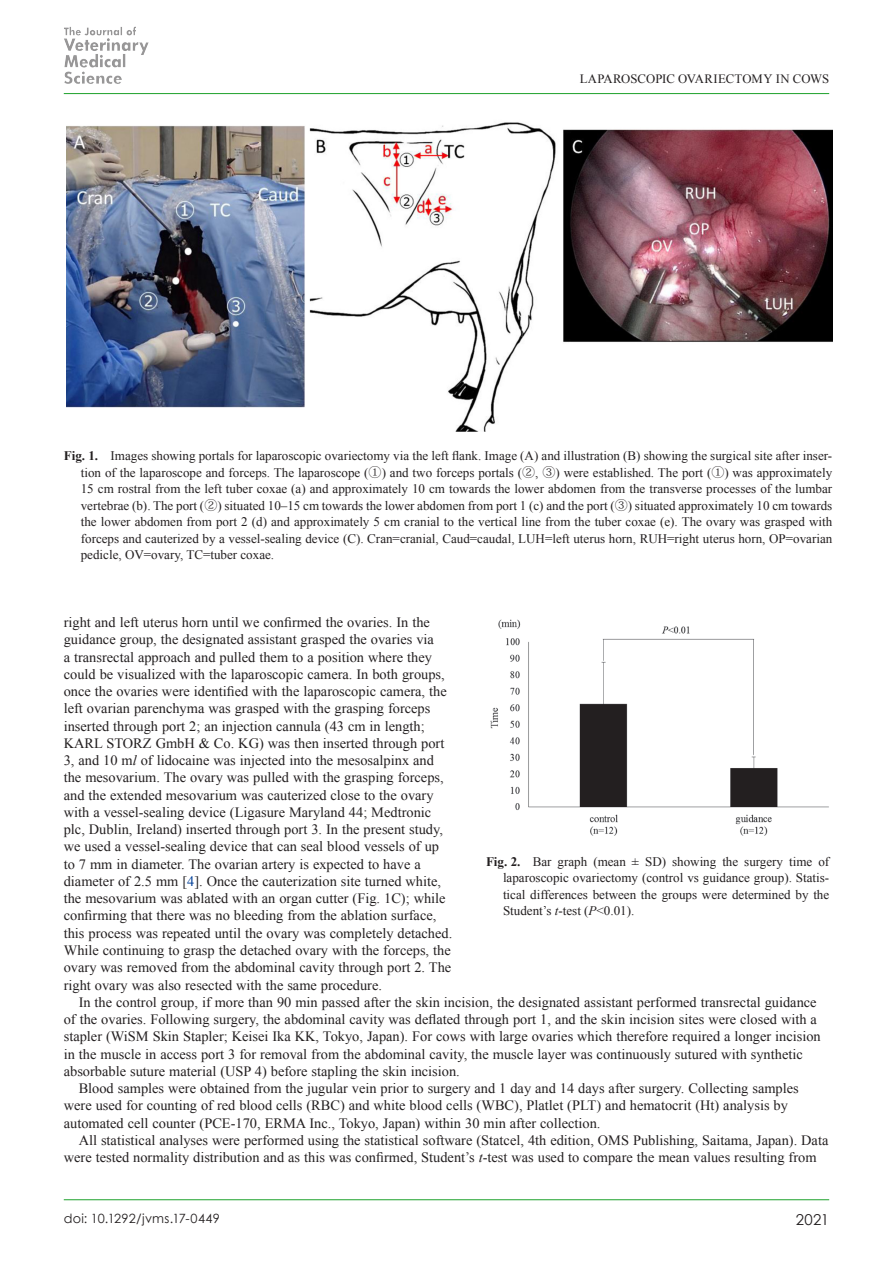
<style>
.page{position:relative;width:893px;height:1263px;background:#fff}
.page>*{position:absolute;margin:0;border:0;box-sizing:border-box;transform-origin:0 0}
.t1{font:15px "Century Gothic";color:#231f20}
.t2{font:14.25px/17.2px "Times New Roman";color:#231f20}
.t3{font:13.05px/16.5px "Times New Roman";color:#231f20;text-align:justify}
.t4{font:12.75px "Times New Roman";letter-spacing:.005em;color:#231f20}
.t5{font:12.75px "Century Gothic";letter-spacing:.02em;color:#231f20}
.s1{font-weight:700}
.s2{font-family:"Koz Min Pro"}
.s3{font-style:italic}
.s4{color:#003f98}
</style>
<div class="page">
<img style="left:64px;top:27px;width:74px;height:24px">
<hr style="left:64px;top:93px;width:765px;height:1px;background:#2aa738">
<hr style="left:64px;top:1199px;width:765px;height:1px;background:#2aa738">
<img style="left:67px;top:122px;width:765px;height:309px">
<img style="left:490px;top:619px;width:339px;height:217px">
<p class="t4" style="left:580px;top:70px;width:251px">LAPAROSCOPIC OVARIECTOMY IN COWS</p>
<p class="t3" style="left:81px;top:447px;width:753px;text-indent:-17px"><span class="s1">Fig. 1.</span> Images showing portals for laparoscopic ovariectomy via the left flank. Image (A) and illustration (B) showing the surgical site after inser&shy;tion of the laparoscope and forceps. The laparoscope (<span class="s2">①</span>) and two forceps portals (<span class="s2">②</span>, <span class="s2">③</span>) were established. The port (<span class="s2">①</span>) was approximately 15 cm rostral from the left tuber coxae (a) and approximately 10 cm towards the lower abdomen from the transverse processes of the lumbar vertebrae (b). The port (<span class="s2">②</span>) situated 10–15 cm towards the lower abdomen from port 1 (c) and the port (<span class="s2">③</span>) situated approximately 10 cm towards the lower abdomen from port 2 (d) and approximately 5 cm cranial to the vertical line from the tuber coxae (e). The ovary was grasped with forceps and cauterized by a vessel-sealing device (C). Cran=cranial, Caud=caudal, LUH=left uterus horn, RUH=right uterus horn, OP=ovarian pedicle, OV=ovary, TC=tuber coxae.</p>
<p class="t2" style="left:64px;top:613px;width:390px">right and left uterus horn until we confirmed the ovaries. In the guidance group, the designated assistant grasped the ovaries via<br>a transrectal approach and pulled them to a position where they could be visualized with the laparoscopic camera. In both groups, once the ovaries were identified with the laparoscopic camera, the left ovarian parenchyma was grasped with the grasping forceps inserted through port 2; an injection cannula (43 cm in length; KARL STORZ GmbH &amp; Co. KG) was then inserted through port 3, and 10 m<span class="s3">l</span> of lidocaine was injected into the mesosalpinx and the mesovarium. The ovary was pulled with the grasping forceps, and the extended mesovarium was cauterized close to the ovary with a vessel-sealing device (Ligasure Maryland 44; Medtronic plc, Dublin, Ireland) inserted through port 3. In the present study, we used a vessel-sealing device that can seal blood vessels of up to 7 mm in diameter. The ovarian artery is expected to have a diameter of 2.5 mm [<span class="s4">4</span>]. Once the cauterization site turned white, the mesovarium was ablated with an organ cutter (Fig. 1C); while confirming that there was no bleeding from the ablation surface, this process was repeated until the ovary was completely detached.<br>While continuing to grasp the detached ovary with the forceps, the ovary was removed from the abdominal cavity through port 2. The right ovary was also resected with the same procedure.</p>
<p class="t2" style="left:79px;top:993px;width:739px">In the control group, if more than 90 min passed after the skin incision, the designated assistant performed transrectal guidance</p>
<p class="t2" style="left:64px;top:1010px;width:755px">of the ovaries. Following surgery, the abdominal cavity was deflated through port 1, and the skin incision sites were closed with a</p>
<p class="t2" style="left:64px;top:1028px;width:759px">stapler (WiSM Skin Stapler; Keisei Ika KK, Tokyo, Japan). For cows with large ovaries which therefore required a longer incision</p>
<p class="t2" style="left:64px;top:1045px;width:740px">in the muscle in access port 3 for removal from the abdominal cavity, the muscle layer was continuously sutured with synthetic</p>
<p class="t2" style="left:64px;top:1062px;width:398px">absorbable suture material (USP 4) before stapling the skin incision.</p>
<p class="t2" style="left:79px;top:1079px;width:722px">Blood samples were obtained from the jugular vein prior to surgery and 1 day and 14 days after surgery. Collecting samples</p>
<p class="t2" style="left:64px;top:1097px;width:726px">were used for counting of red blood cells (RBC) and white blood cells (WBC), Platlet (PLT) and hematocrit (Ht) analysis by</p>
<p class="t2" style="left:64px;top:1114px;width:538px">automated cell counter (PCE-170, ERMA Inc., Tokyo, Japan) within 30 min after collection.</p>
<p class="t2" style="left:79px;top:1131px;width:751px">All statistical analyses were performed using the statistical software (Statcel, 4th edition, OMS Publishing, Saitama, Japan). Data</p>
<p class="t2" style="left:64px;top:1148px;width:754px">were tested normality distribution and as this was confirmed, Student’s <span class="s3">t</span>-test was used to compare the mean values resulting from</p>
<p class="t3" style="left:503px;top:853px;width:328px;text-indent:-17px"><span class="s1">Fig. 2.</span> Bar graph (mean ± SD) showing the surgery time of laparoscopic ovariectomy (control vs guidance group). Statis&shy;tical differences between the groups were determined by the Student’s <span class="s3">t</span>-test (<span class="s3">P</span>&lt;0.01).</p>
<p class="t5" style="left:64px;top:1209px;width:158px">doi: 10.1292/jvms.17-0449</p>
<p class="t1" style="left:796px;top:1209px;width:35px">2021</p>
</div>
